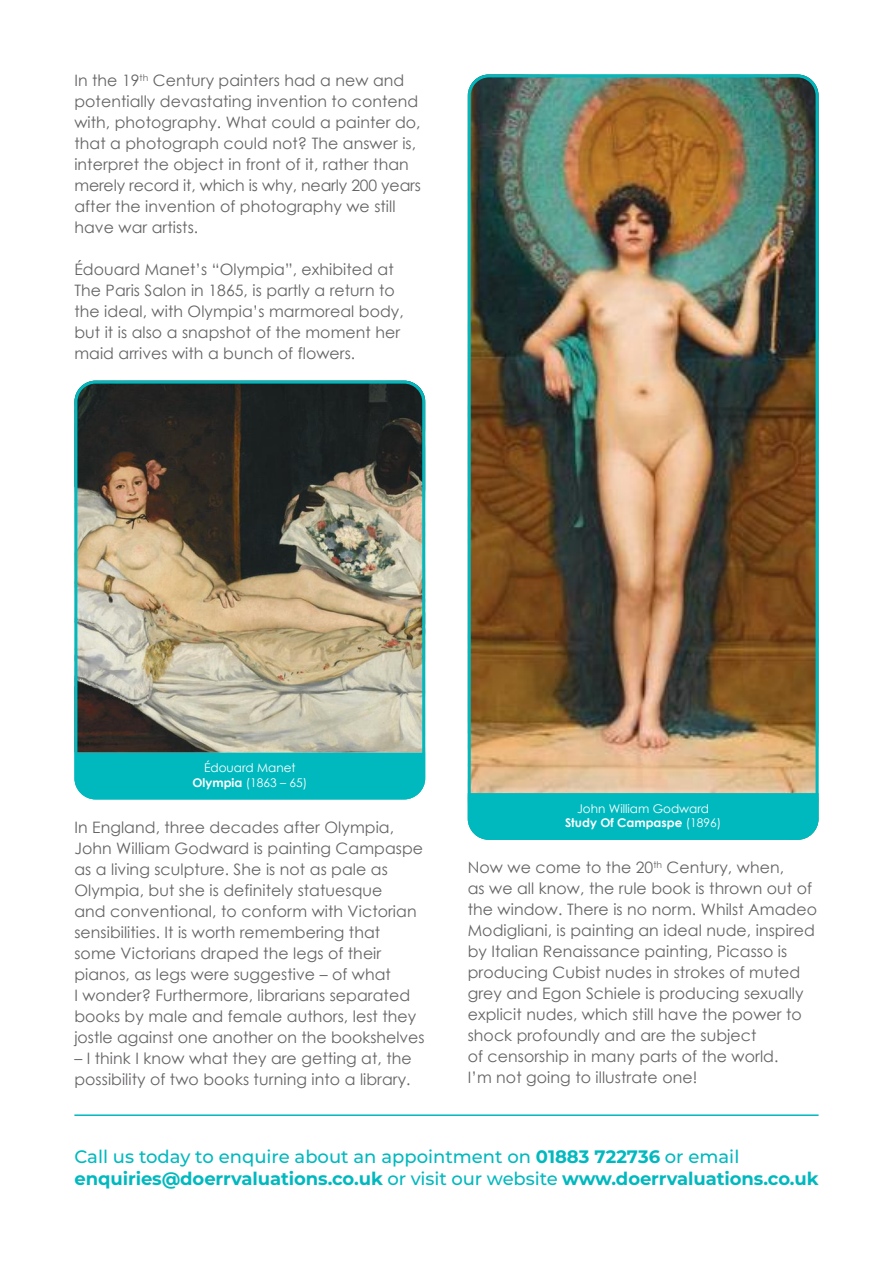
<style>
.page{position:relative;width:893px;height:1263px;background:#fff}
.page>*{position:absolute;margin:0;border:0;box-sizing:border-box;transform-origin:0 0}
.t1{font:700 18px/21.8px "Montserrat";letter-spacing:-.005em;color:#00b9bf}
.t2{font:15.75px/21px "Century Gothic";letter-spacing:.005em;color:#656365}
.t3{font:12px/14.4px "Century Gothic";color:#fff;text-align:center}
.s1{font-weight:700}
.s2{font-weight:500}
</style>
<div class="page">
<hr style="left:74px;top:1114px;width:745px;height:2px;background:#00b9bf">
<img style="left:78px;top:381px;width:347px;height:372px">
<div style="left:74px;top:381px;width:351px;height:418px;border:3px solid #00b9bf;border-radius:20px"></div>
<div style="left:74px;top:753px;width:351px;height:46px;background:#00b9bf"></div>
<img style="left:468px;top:78px;width:347px;height:715px">
<div style="left:468px;top:74px;width:351px;height:766px;border:3px solid #00b9bf;border-radius:20px"></div>
<div style="left:468px;top:793px;width:351px;height:47px;background:#00b9bf"></div>
<p class="t2" style="left:74px;top:70px;width:348px">In the 19<sup>th</sup> Century painters had a new and potentially devastating invention to contend with, photography. What could a painter do, that a photograph could not? The answer is, interpret the object in front of it, rather than merely record it, which is why, nearly 200 years after the invention of photography we still have war artists.</p>
<p class="t2" style="left:74px;top:259px;width:331px">Édouard Manet’s “Olympia”, exhibited at The Paris Salon in 1865, is partly a return to the ideal, with Olympia’s marmoreal body, but it is also a snapshot of the moment her maid arrives with a bunch of flowers.</p>
<p class="t3" style="left:192px;top:761px;width:116px">Édouard Manet<br><span class="s1">Olympia</span> (1863 – 65)</p>
<p class="t2" style="left:74px;top:816px;width:352px">In England, three decades after Olympia, John William Godward is painting Campaspe as a living sculpture. She is not as pale as Olympia, but she is definitely statuesque<br>and conventional, to conform with Victorian sensibilities. It is worth remembering that some Victorians draped the legs of their pianos, as legs were suggestive – of what<br>I wonder? Furthermore, librarians separated books by male and female authors, lest they jostle against one another on the bookshelves</p>
<p class="t2" style="left:74px;top:1047px;width:339px">– I think I know what they are getting at, the possibility of two books turning into a library.</p>
<p class="t3" style="left:565px;top:801px;width:158px">John William Godward<br><span class="s1">Study Of Campaspe</span> (1896)</p>
<p class="t2" style="left:468px;top:856px;width:351px">Now we come to the 20<sup>th</sup> Century, when,<br>as we all know, the rule book is thrown out of the window. There is no norm. Whilst Amadeo Modigliani, is painting an ideal nude, inspired by Italian Renaissance painting, Picasso is producing Cubist nudes in strokes of muted grey and Egon Schiele is producing sexually explicit nudes, which still have the power to shock profoundly and are the subject<br>of censorship in many parts of the world.<br>I’m not going to illustrate one!</p>
<p class="t1" style="left:74px;top:1145px;width:746px"><span class="s2">Call us today to enquire about an appointment on</span> 01883 722736 <span class="s2">or email </span>enquiries@doerrvaluations.co.uk <span class="s2">or visit our website</span> www.doerrvaluations.co.uk</p>
</div>
